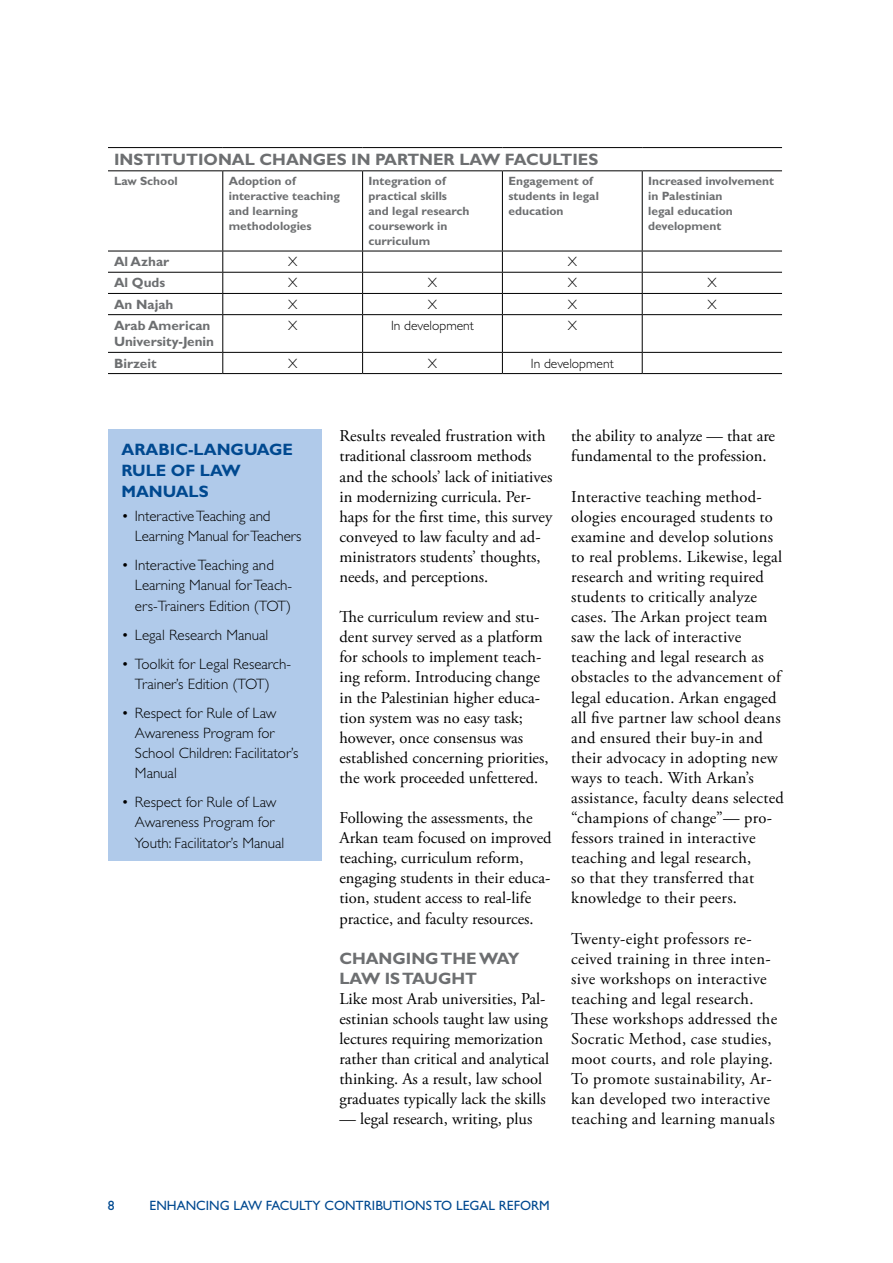
<style>
.page{position:relative;width:893px;height:1263px;background:#fff}
.page>*{position:absolute;margin:0;border:0;box-sizing:border-box;transform-origin:0 0}
.t1{font:16.5px/20.1px "Adobe Garamond Pro";color:#000}
.t2{font:16.5px/20.1px "Adobe Garamond Pro";letter-spacing:.02em;color:#000}
.t3{font:700 16.5px/20.1px "Gill Sans Std";color:#6d6f71}
.t4{font:700 16.5px/21px "Gill Sans Std";color:#004990}
.t5{font:300 15px/20.1px "Gill Sans Std";color:#000}
.t6{font:700 13.5px/16.5px "Gill Sans Std";color:#6d6f71}
.t7{font:13.5px "Gill Sans Std";color:#004990}
.t8{font:300 13.5px "Gill Sans Std";color:#000}
.t9{font:700 12px/15px "Gill Sans Std";color:#6d6f71}
</style>
<div class="page">
<hr style="left:108px;top:170px;width:115px;height:1px;background:#000">
<hr style="left:223px;top:170px;width:140px;height:1px;background:#000">
<hr style="left:222px;top:171px;width:1px;height:80px;background:#000">
<hr style="left:363px;top:170px;width:139px;height:1px;background:#000">
<hr style="left:362px;top:171px;width:1px;height:80px;background:#000">
<hr style="left:502px;top:170px;width:140px;height:1px;background:#000">
<hr style="left:502px;top:171px;width:1px;height:80px;background:#000">
<hr style="left:642px;top:170px;width:140px;height:1px;background:#000">
<hr style="left:642px;top:171px;width:1px;height:80px;background:#000">
<hr style="left:108px;top:251px;width:115px;height:1px;background:#000">
<hr style="left:223px;top:251px;width:140px;height:1px;background:#000">
<hr style="left:363px;top:251px;width:139px;height:1px;background:#000">
<hr style="left:502px;top:251px;width:140px;height:1px;background:#000">
<hr style="left:642px;top:251px;width:140px;height:1px;background:#000">
<hr style="left:108px;top:272px;width:115px;height:1px;background:#000">
<hr style="left:223px;top:272px;width:140px;height:1px;background:#000">
<hr style="left:363px;top:272px;width:139px;height:1px;background:#000">
<hr style="left:502px;top:272px;width:140px;height:1px;background:#000">
<hr style="left:642px;top:272px;width:140px;height:1px;background:#000">
<hr style="left:108px;top:293px;width:115px;height:1px;background:#000">
<hr style="left:223px;top:293px;width:140px;height:1px;background:#000">
<svg style="left:222px;top:251px;width:1px;height:63px"></svg>
<hr style="left:363px;top:293px;width:139px;height:1px;background:#000">
<svg style="left:362px;top:251px;width:1px;height:63px"></svg>
<hr style="left:502px;top:293px;width:140px;height:1px;background:#000">
<svg style="left:502px;top:251px;width:1px;height:63px"></svg>
<hr style="left:642px;top:293px;width:140px;height:1px;background:#000">
<svg style="left:642px;top:251px;width:1px;height:63px"></svg>
<hr style="left:108px;top:314px;width:115px;height:1px;background:#000">
<hr style="left:223px;top:314px;width:140px;height:1px;background:#000">
<hr style="left:222px;top:315px;width:1px;height:37px;background:#000">
<hr style="left:363px;top:314px;width:139px;height:1px;background:#000">
<hr style="left:362px;top:315px;width:1px;height:37px;background:#000">
<hr style="left:502px;top:314px;width:140px;height:1px;background:#000">
<hr style="left:502px;top:315px;width:1px;height:37px;background:#000">
<hr style="left:642px;top:314px;width:140px;height:1px;background:#000">
<hr style="left:642px;top:315px;width:1px;height:37px;background:#000">
<hr style="left:108px;top:352px;width:115px;height:1px;background:#000">
<hr style="left:223px;top:352px;width:140px;height:1px;background:#000">
<svg style="left:222px;top:353px;width:1px;height:20px"></svg>
<hr style="left:363px;top:352px;width:139px;height:1px;background:#000">
<svg style="left:362px;top:353px;width:1px;height:20px"></svg>
<hr style="left:502px;top:352px;width:140px;height:1px;background:#000">
<svg style="left:502px;top:353px;width:1px;height:20px"></svg>
<hr style="left:642px;top:352px;width:140px;height:1px;background:#000">
<svg style="left:642px;top:353px;width:1px;height:20px"></svg>
<hr style="left:108px;top:373px;width:115px;height:1px;background:#000">
<hr style="left:223px;top:373px;width:140px;height:1px;background:#000">
<hr style="left:363px;top:373px;width:139px;height:1px;background:#000">
<hr style="left:502px;top:373px;width:140px;height:1px;background:#000">
<hr style="left:642px;top:373px;width:140px;height:1px;background:#000">
<hr style="left:108px;top:147px;width:115px;height:1px;background:#000">
<hr style="left:223px;top:147px;width:140px;height:1px;background:#000">
<hr style="left:363px;top:147px;width:139px;height:1px;background:#000">
<hr style="left:502px;top:147px;width:140px;height:1px;background:#000">
<hr style="left:642px;top:147px;width:140px;height:1px;background:#000">
<div style="left:108px;top:430px;width:214px;height:431px;background:#b0caea"></div>
<p class="t3" style="left:114px;top:149px;width:104px">Institutional</p>
<p class="t3" style="left:260px;top:149px;width:27px">Chan</p>
<p class="t3" style="left:313px;top:149px;width:284px">ges in Partn er Law Faculties</p>
<p class="t9" style="left:114px;top:173px;width:65px">Law School</p>
<p class="t9" style="left:229px;top:173px;width:113px">Adoption of interactive teaching and learning methodologies</p>
<p class="t9" style="left:369px;top:173px;width:102px">I ntegration of practical skills and legal research coursework in curriculum</p>
<p class="t9" style="left:508px;top:173px;width:92px">Engagement of students in legal education</p>
<p class="t9" style="left:648px;top:173px;width:127px">I ncreased involvement in Palestinian<br>legal education development</p>
<p class="t6" style="left:114px;top:253px;width:57px">Al Azhar</p>
<p class="t8" style="left:288px;top:254px;width:11px">X</p>
<p class="t8" style="left:568px;top:254px;width:11px">X</p>
<p class="t6" style="left:114px;top:275px;width:53px">Al Quds</p>
<p class="t8" style="left:288px;top:275px;width:11px">X</p>
<p class="t8" style="left:428px;top:275px;width:11px">X</p>
<p class="t8" style="left:568px;top:275px;width:11px">X</p>
<p class="t8" style="left:707px;top:275px;width:11px">X</p>
<p class="t6" style="left:114px;top:296px;width:61px">An Najah</p>
<p class="t8" style="left:288px;top:297px;width:11px">X</p>
<p class="t8" style="left:428px;top:297px;width:11px">X</p>
<p class="t8" style="left:568px;top:297px;width:11px">X</p>
<p class="t8" style="left:707px;top:297px;width:11px">X</p>
<p class="t6" style="left:114px;top:317px;width:102px">Arab American<br>University-Jenin</p>
<p class="t8" style="left:288px;top:318px;width:11px">X</p>
<p class="t8" style="left:391px;top:318px;width:84px">In development</p>
<p class="t8" style="left:568px;top:318px;width:11px">X</p>
<p class="t6" style="left:114px;top:355px;width:44px">Birzeit</p>
<p class="t8" style="left:288px;top:355px;width:11px">X</p>
<p class="t8" style="left:428px;top:355px;width:11px">X</p>
<p class="t8" style="left:531px;top:355px;width:84px">In development</p>
<p class="t4" style="left:121px;top:438px;width:85px">Arabic-lan</p>
<p class="t4" style="left:121px;top:438px;width:173px;text-indent:109px">guage<br>Rul e of Law<br>Man</p>
<p class="t4" style="left:163px;top:480px;width:25px">uals</p>
<p class="t5" style="left:135px;top:506px;width:168px;text-indent:-14px">• Interactive Teaching and<br>Learning Manual for Teachers</p>
<p class="t5" style="left:135px;top:555px;width:159px;text-indent:-13px">• Interactive Teaching and<br>Learning Manual for Teach&shy;ers-Trainers Edition (TOT)</p>
<p class="t5" style="left:121px;top:625px;width:148px">• Legal Research M anual</p>
<p class="t5" style="left:121px;top:654px;width:171px;text-align:center">• Toolkit for Legal Research-<br>Trainer’s Edition (TOT)</p>
<p class="t5" style="left:135px;top:703px;width:165px;text-indent:-14px">• Respect for Rule of Law<br>Awareness Program for<br>School Children: Facilitator’s<br>Manual</p>
<p class="t5" style="left:135px;top:792px;width:151px;text-indent:-14px">• Respect for Rule of Law<br>Awareness Program for<br>Youth: Facilitator’s M anual</p>
<p class="t1" style="left:339px;top:427px;width:214px">Results revealed frustration with traditional classroom methods and the schools’ lack of initiatives in modernizing curricula. Per&shy;haps for the first time, this survey conveyed to law faculty and ad&shy;ministrators students’ thoughts, needs, and perceptions.</p>
<p class="t1" style="left:339px;top:607px;width:211px">The curriculum review and stu&shy;dent survey served as a platform for schools to implement teach&shy;ing reform. Introducing change in the Palestinian higher educa&shy;tion system was no easy task; however, once consensus was established concerning priorities, the work proceeded unfettered.</p>
<p class="t1" style="left:339px;top:808px;width:214px">Following the assessments, the<br>Arkan team focused on improved teaching, curriculum reform, engaging students in their educa&shy;tion, student access to real-life practice, and faculty resources.</p>
<p class="t3" style="left:339px;top:948px;width:27px">Chan</p>
<p class="t3" style="left:339px;top:948px;width:182px;text-indent:53px">ging the Way<br>Law is Taught</p>
<p class="t1" style="left:339px;top:989px;width:211px">Like most Arab universities, Pal&shy;estinian schools taught law using lectures requiring memorization rather than critical and analytical thinking. As a result, law school graduates typically lack the skills</p>
<p class="t1" style="left:339px;top:1110px;width:194px">— legal research, writing, plus</p>
<p class="t1" style="left:571px;top:427px;width:205px">the ability to analyze — that are fundamental to the profession.</p>
<p class="t1" style="left:571px;top:487px;width:214px">Interactive teaching method&shy;ologies encouraged students to examine and develop solutions to real problems. Likewise, legal research and writing required students to critically analyze cases. The Arkan project team saw the lack of interactive teaching and legal research as obstacles to the advancement of legal education. Arkan engaged all five partner law school deans and ensured their buy-in and their advocacy in adopting new ways to teach. With Arkan’s assistance, faculty deans selected “champions of change”— pro&shy;fessors trained in interactive teaching and legal research,<br>so that they transferred that knowledge to their peers.</p>
<p class="t2" style="left:571px;top:929px;width:208px">Twenty-eight professors re&shy;ceived training in three inten&shy;sive workshops on interactive teaching and legal research.<br>These workshops addressed the<br>Socratic Method, case studies, moot courts, and role playing.<br>To promote sustainability, Ar&shy;kan developed two interactive teaching and learning manuals</p>
<p class="t7" style="left:150px;top:1197px;width:17px">ENHANCING</p>
<p class="t7" style="left:233px;top:1197px;width:48px">LAW FACULT</p>
<p class="t7" style="left:313px;top:1197px;width:31px">Y CONTRIBUTIONS</p>
<p class="t7" style="left:434px;top:1197px;width:38px">TO LEGAL</p>
<p class="t7" style="left:499px;top:1197px;width:17px">REFOR</p>
<p class="t7" style="left:539px;top:1197px;width:12px">M</p>
</div>
